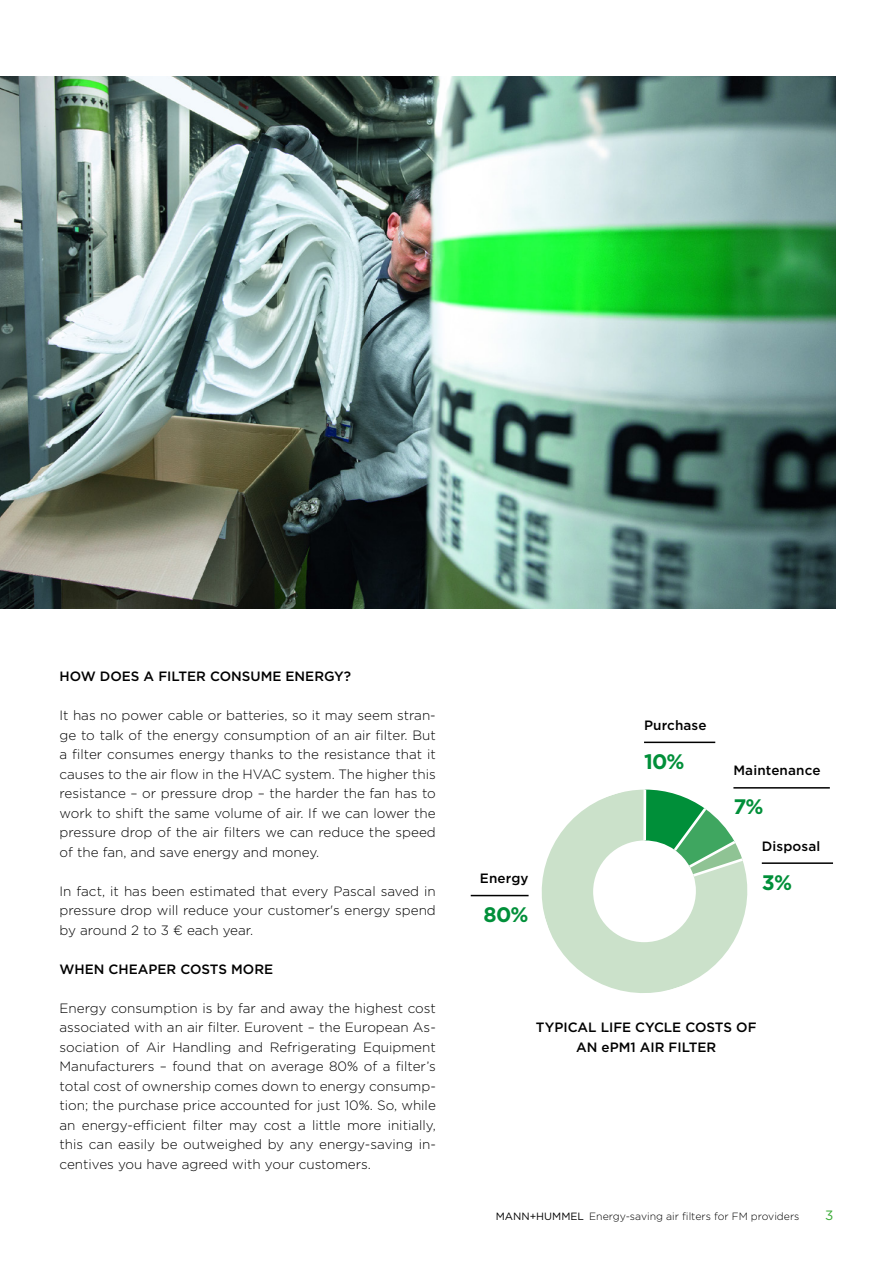
<style>
.page{position:relative;width:893px;height:1263px;background:#fff}
.page>*{position:absolute;margin:0;border:0;box-sizing:border-box;transform-origin:0 0}
.t1{font:700 21px "Gotham";color:#008f39}
.t2{font:300 13.5px/19.5px "Gotham";color:#000;text-align:justify}
.t3{font:500 13.5px/19.5px "Gotham";color:#000;text-align:center}
.t4{font:13.5px "Gotham";color:#38aa34}
.t5{font:300 10.5px "Gotham";color:#000}
.s1{font-weight:400}
</style>
<div class="page">
<svg style="left:541px;top:789px;width:207px;height:204px;fill:#cbe1ca"></svg>
<svg style="left:645px;top:789px;width:101px;height:90px"></svg>
<hr style="left:643px;top:789px;width:3px;height:51px;background:#fff">
<img style="left:0;top:77px;width:835px;height:531px">
<hr style="left:644px;top:742px;width:71px;height:1px;background:#000">
<hr style="left:471px;top:895px;width:58px;height:1px;background:#000">
<hr style="left:733px;top:787px;width:97px;height:1px;background:#000">
<hr style="left:762px;top:862px;width:71px;height:2px;background:#000">
<p class="t3" style="left:60px;top:666px;width:293px">HOW DOES A FILTER CONSUME ENERGY?</p>
<p class="t2" style="left:60px;top:705px;width:378px">It has no power cable or batteries, so it may seem stran&shy;ge to talk of the energy consumption of an air filter. But a filter consumes energy thanks to the resistance that it causes to the air flow in the HVAC system. The higher this resistance – or pressure drop – the harder the fan has to work to shift the same volume of air. If we can lower the pressure drop of the air filters we can reduce the speed of the fan, and save energy and money.</p>
<p class="t2" style="left:60px;top:881px;width:378px">In fact, it has been estimated that every Pascal saved in pressure drop will reduce your customer's energy spend by around 2 to 3 € each year.</p>
<p class="t3" style="left:60px;top:959px;width:215px">WHEN CHEAPER COSTS MORE</p>
<p class="t2" style="left:60px;top:998px;width:378px">Energy consumption is by far and away the highest cost associated with an air filter. Eurovent – the European As&shy;sociation of Air Handling and Refrigerating Equipment Manufacturers – found that on average 80% of a filter’s total cost of ownership comes down to energy consump&shy;tion; the purchase price accounted for just 10%. So, while an energy-efficient filter may cost a little more initially, this can easily be outweighed by any energy-saving in&shy;centives you have agreed with your customers.</p>
<p class="t3" style="left:480px;top:868px;width:50px">Energy</p>
<h1 class="t1" style="left:484px;top:900px;width:46px">80%</h1>
<p class="t3" style="left:644px;top:715px;width:64px">Purchase</p>
<h1 class="t1" style="left:644px;top:747px;width:42px">10%</h1>
<p class="t3" style="left:733px;top:760px;width:89px">Maintenance</p>
<h1 class="t1" style="left:733px;top:793px;width:32px">7%</h1>
<p class="t3" style="left:762px;top:836px;width:60px">Disposal</p>
<h1 class="t1" style="left:762px;top:868px;width:32px">3%</h1>
<p class="t3" style="left:536px;top:1017px;width:222px">TYPICAL LIFE CYCLE COSTS OF<br>AN ePM1 AIR FILTER</p>
<p class="t5" style="left:496px;top:1210px;width:305px"><span class="s1">MANN+HUMMEL</span> Energy-saving air filters for FM providers</p>
<p class="t4" style="left:825px;top:1207px;width:10px">3</p>
</div>
